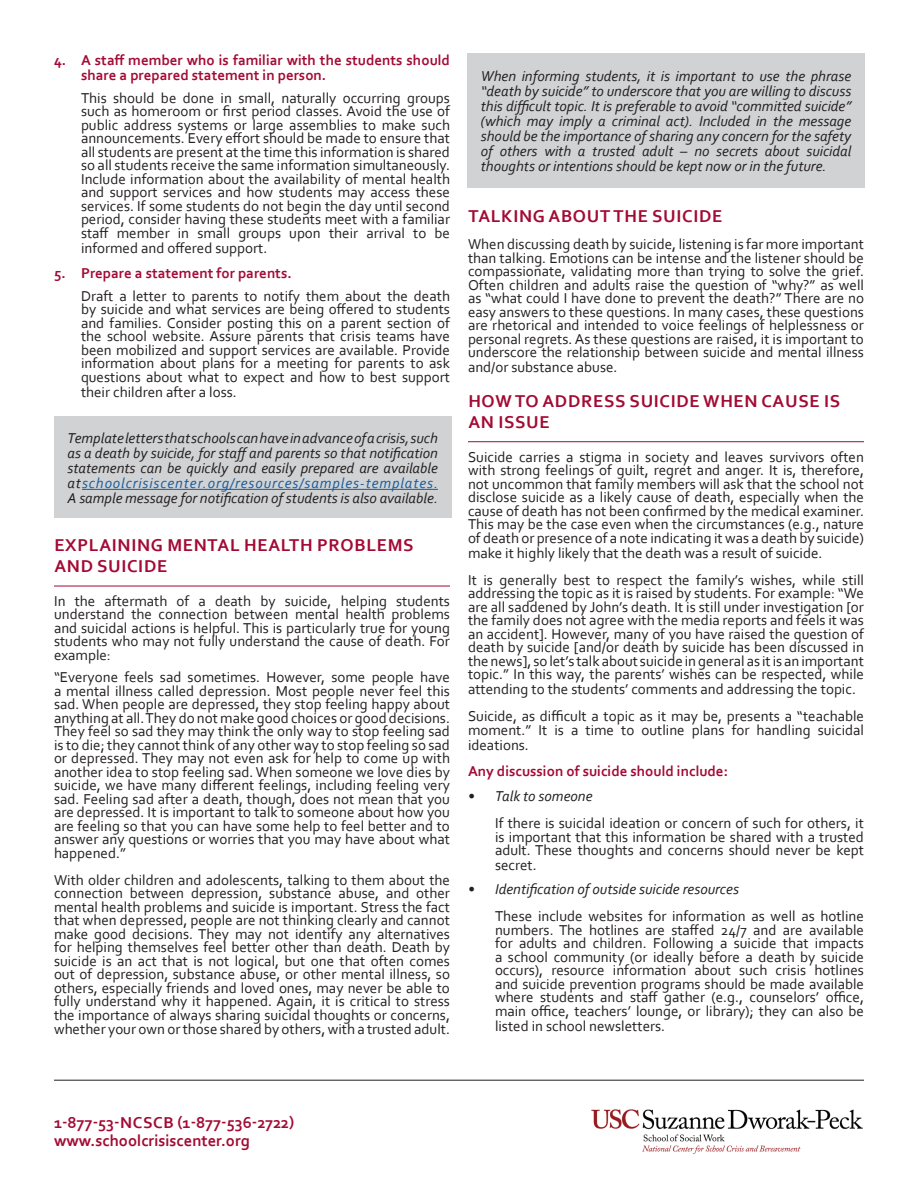
<style>
.page{position:relative;width:918px;height:1188px;background:#fff}
.page>*{position:absolute;margin:0;border:0;box-sizing:border-box;transform-origin:0 0}
.t1{font:700 18px/21px "Corbel";letter-spacing:.04em;color:#a30a34}
.t2{font:700 16.5px/18px "Corbel";color:#a30a34}
.t3{font:15px/13.5px "Corbel";color:#231f20;text-align:justify}
.t4{font:italic 15px/15px "Corbel";color:#231f20;text-align:justify}
.t5{font:700 15px/15px "Corbel";color:#a30a34}
.s1{color:#175d9e}
</style>
<div class="page">
<img style="left:591px;top:1109px;width:272px;height:46px">
<hr style="left:54px;top:1080px;width:810px;height:1px;background:#231f20">
<hr style="left:54px;top:586px;width:396px;height:1px;background:#a30a34">
<div style="left:54px;top:417px;width:398px;height:101px;background:#d1d2d4"></div>
<hr style="left:82px;top:489px;width:356px;height:1px;background:#175d9e">
<hr style="left:468px;top:441px;width:396px;height:1px;background:#a30a34">
<div style="left:467px;top:53px;width:398px;height:135px;background:#d1d2d4"></div>
<p class="t5" style="left:81px;top:52px;width:371px;text-indent:-27px">4. A staff member who is familiar with the students should share a prepared statement in person.</p>
<p class="t3" style="left:81px;top:91px;width:371px">This should be done in small, naturally occurring groups such as homeroom or first period classes. Avoid the use of public address systems or large assemblies to make such announcements. Every effort should be made to ensure that all students are present at the time this information is shared so all students receive the same information simultaneously.<br>Include information about the availability of mental health and support services and how students may access these services. If some students do not begin the day until second period, consider having these students meet with a familiar staff member in small groups upon their arrival to be</p>
<p class="t3" style="left:81px;top:241px;width:188px">informed and offered support.</p>
<p class="t5" style="left:54px;top:265px;width:239px">5. Prepare a statement for parents.</p>
<p class="t3" style="left:81px;top:289px;width:371px">Draft a letter to parents to notify them about the death by suicide and what services are being offered to students and families. Consider posting this on a parent section of the school website. Assure parents that crisis teams have been mobilized and support services are available. Provide information about plans for a meeting for parents to ask questions about what to expect and how to best support</p>
<p class="t3" style="left:81px;top:385px;width:157px">their children after a loss.</p>
<p class="t4" style="left:68px;top:430px;width:372px">Template letters that schools can have in advance of a crisis, such as a death by suicide, for staff and parents so that notification statements can be quickly and easily prepared are available at<span class="s1">schoolcrisiscenter.org/resources/samples-templates.<br></span>A sample message for notification of students is also available.</p>
<p class="t1" style="left:54px;top:534px;width:361px">EXPLAINING MENTAL HEALTH PROBLEMS<br>AND SUICIDE</p>
<p class="t3" style="left:54px;top:594px;width:398px">In the aftermath of a death by suicide, helping students understand the connection between mental health problems and suicidal actions is helpful. This is particularly true for young students who may not fully understand the cause of death. For example:</p>
<p class="t3" style="left:54px;top:670px;width:398px">“Everyone feels sad sometimes. However, some people have a mental illness called depression. Most people never feel this sad. When people are depressed, they stop feeling happy about anything at all. They do not make good choices or good decisions.<br>They feel so sad they may think the only way to stop feeling sad is to die; they cannot think of any other way to stop feeling so sad or depressed. They may not even ask for help to come up with another idea to stop feeling sad. When someone we love dies by suicide, we have many different feelings, including feeling very sad. Feeling sad after a death, though, does not mean that you are depressed. It is important to talk to someone about how you are feeling so that you can have some help to feel better and to answer any questions or worries that you may have about what happened.”</p>
<p class="t3" style="left:54px;top:873px;width:398px">With older children and adolescents, talking to them about the connection between depression, substance abuse, and other mental health problems and suicide is important. Stress the fact that when depressed, people are not thinking clearly and cannot make good decisions. They may not identify any alternatives for helping themselves feel better other than death. Death by suicide is an act that is not logical, but one that often comes out of depression, substance abuse, or other mental illness, so others, especially friends and loved ones, may never be able to fully understand why it happened. Again, it is critical to stress the importance of always sharing suicidal thoughts or concerns, whether your own or those shared by others, with a trusted adult.</p>
<p class="t4" style="left:481px;top:68px;width:372px">When informing students, it is important to use the phrase “death by suicide” to underscore that you are willing to discuss this difficult topic. It is preferable to avoid “committed suicide” (which may imply a criminal act). Included in the message should be the importance of sharing any concern for the safety of others with a trusted adult – no secrets about suicidal thoughts or intentions should be kept now or in the future.</p>
<p class="t1" style="left:468px;top:205px;width:255px">TALKING ABOUT THE SUICIDE</p>
<p class="t3" style="left:468px;top:237px;width:398px">When discussing death by suicide, listening is far more important than talking. Emotions can be intense and the listener should be compassionate, validating more than trying to solve the grief.<br>Often children and adults raise the question of “why?” as well as “what could I have done to prevent the death?” There are no easy answers to these questions. In many cases, these questions are rhetorical and intended to voice feelings of helplessness or personal regrets. As these questions are raised, it is important to underscore the relationship between suicide and mental illness</p>
<p class="t3" style="left:468px;top:360px;width:151px">and/or substance abuse.</p>
<p class="t1" style="left:468px;top:390px;width:373px">HOW TO ADDRESS SUICIDE WHEN CAUSE IS<br>AN ISSUE</p>
<p class="t3" style="left:468px;top:449px;width:398px">Suicide carries a stigma in society and leaves survivors often with strong feelings of guilt, regret and anger. It is, therefore, not uncommon that family members will ask that the school not disclose suicide as a likely cause of death, especially when the cause of death has not been confirmed by the medical examiner.<br>This may be the case even when the circumstances (e.g., nature of death or presence of a note indicating it was a death by suicide)</p>
<p class="t3" style="left:468px;top:539px;width:397px;line-height:27px">make it highly likely that the death was a result of suicide.<br>It is generally best to respect the family’s wishes, while still</p>
<p class="t3" style="left:468px;top:586px;width:398px">addressing the topic as it is raised by students. For example: “We are all saddened by John’s death. It is still under investigation [or the family does not agree with the media reports and feels it was an accident]. However, many of you have raised the question of death by suicide [and/or death by suicide has been discussed in the news], so let’s talk about suicide in general as it is an important topic.” In this way, the parents’ wishes can be respected, while</p>
<p class="t3" style="left:468px;top:675px;width:398px;line-height:27px">attending to the students’ comments and addressing the topic.<br>Suicide, as difficult a topic as it may be, presents a “teachable</p>
<p class="t3" style="left:468px;top:721px;width:398px;line-height:15.8px">moment.” It is a time to outline plans for handling suicidal ideations.</p>
<p class="t5" style="left:468px;top:763px;width:262px">Any discussion of suicide should include:</p>
<p class="t4" style="left:468px;top:788px;width:126px">• Talk to someone</p>
<p class="t3" style="left:495px;top:816px;width:371px">If there is suicidal ideation or concern of such for others, it is important that this information be shared with a trusted adult. These thoughts and concerns should never be kept</p>
<p class="t3" style="left:495px;top:858px;width:43px">secret.</p>
<p class="t4" style="left:468px;top:881px;width:272px">• Identification of outside suicide resources</p>
<p class="t3" style="left:495px;top:909px;width:371px">These include websites for information as well as hotline numbers. The hotlines are staffed 24/7 and are available for adults and children. Following a suicide that impacts a school community (or ideally before a death by suicide occurs), resource information about such crisis hotlines and suicide prevention programs should be made available where students and staff gather (e.g., counselors’ office, main office, teachers’ lounge, or library); they can also be</p>
<p class="t3" style="left:495px;top:1019px;width:172px">listed in school newsletters.</p>
<p class="t2" style="left:54px;top:1114px;width:242px">1-877-53-NCSCB (1-877-536-2722) www.schoolcrisiscenter.org</p>
</div>
